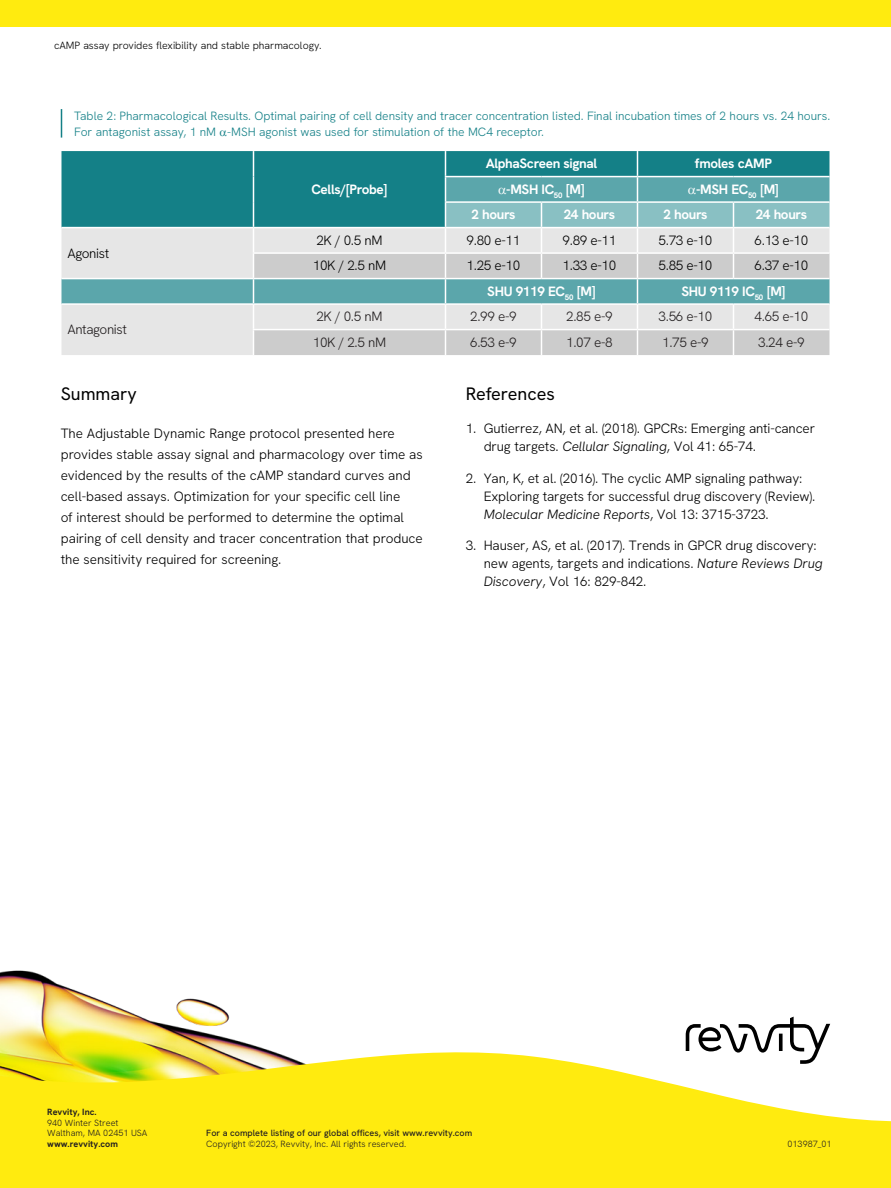
<style>
.page{position:relative;width:891px;height:1188px;background:#fff}
.page>*{position:absolute;margin:0;border:0;box-sizing:border-box;transform-origin:0 0}
.Sub_Head{font:18px "Hanken Grotesk";color:#000}
.Body_Number_Bullet{font:300 13.5px/18px "Hanken Grotesk";letter-spacing:-.01em;color:#000}
.Body_Copy{font:300 13.5px/21px "Hanken Grotesk";color:#000}
.Table_Head{font:700 13.5px "Hanken Grotesk";letter-spacing:-.025em;color:#fff}
.Table_Body_Black{font:300 13.5px "Hanken Grotesk";letter-spacing:-.025em;color:#000}
.Table_Body_Black-2{font:300 13.5px "Hanken Grotesk";letter-spacing:-.025em;color:#231f20}
.Table_Body_Black-3{font:700 13.5px "Hanken Grotesk";letter-spacing:-.025em;color:#fff}
.Captions{font:300 12px/16.5px "Hanken Grotesk";color:#148087}
.t1{font:300 10.5px "Hanken Grotesk";color:#000}
.t2{font:300 9px/10.5px "Hanken Grotesk";color:#231f20}
.t3{font:500 9px "Hanken Grotesk";color:#231f20}
.t4{font:700 9px "Hanken Grotesk";color:#231f20}
.s1{font-style:italic}
</style>
<div class="page">
<img style="left:0;top:970px;width:265px;height:79px">
<svg style="left:0;top:1049px;width:891px;height:139px;background:#fcec2f"></svg>
<div style="left:0;top:0;width:891px;height:26px;background:#ffeb0f"></div>
<svg style="left:686px;top:1017px;width:144px;height:47px"></svg>
<svg style="left:61px;top:109px;width:1px;height:29px"></svg>
<div style="left:62px;top:151px;width:383px;height:26px;background:#148087"></div>
<div style="left:62px;top:177px;width:383px;height:50px;background:#148087"></div>
<svg style="left:62px;top:228px;width:383px;height:127px;background:#d0dcdc"></svg>
<svg style="left:254px;top:254px;width:191px;height:101px;background:#b7c9ca"></svg>
<hr style="left:253px;top:252px;width:193px;height:2px;background:#fff">
<hr style="left:62px;top:278px;width:192px;height:1px;background:#fff">
<hr style="left:254px;top:278px;width:192px;height:1px;background:#fff">
<hr style="left:62px;top:303px;width:192px;height:2px;background:#fff">
<hr style="left:254px;top:303px;width:192px;height:2px;background:#fff">
<hr style="left:253px;top:329px;width:193px;height:1px;background:#fff">
<svg style="left:253px;top:151px;width:1px;height:204px"></svg>
<svg style="left:445px;top:151px;width:385px;height:204px;background:#9dc1c4"></svg>
<p class="t1" style="left:54px;top:39px;width:269px">cAMP assay provides flexibility and stable pharmacology.</p>
<p class="Captions" style="left:74px;top:107px;width:757px">Table 2: Pharmacological Results. Optimal pairing of cell density and tracer concentration listed. Final incubation times of 2 hours vs. 24 hours.<br>For antagonist assay, 1 nM -MSH agonist was used for stimulation of the MC4 receptor.</p>
<p class="Table_Body_Black" style="left:68px;top:244px;width:43px">Agonist</p>
<p class="Table_Body_Black-2" style="left:68px;top:321px;width:61px">Antagonist</p>
<p class="Table_Head" style="left:311px;top:180px;width:78px">Cells/[Probe]</p>
<p class="Table_Head" style="left:486px;top:155px;width:113px">AlphaScreen signal</p>
<p class="Table_Head" style="left:695px;top:155px;width:79px">fmoles cAMP</p>
<p class="Table_Head" style="left:506px;top:180px;width:80px">-MSH IC<sub>50</sub> [M]</p>
<p class="Table_Head" style="left:696px;top:180px;width:84px">-MSH EC<sub>50</sub> [M]</p>
<p class="Table_Body_Black-3" style="left:471px;top:206px;width:46px">2 hours</p>
<p class="Table_Body_Black-3" style="left:564px;top:206px;width:53px">24 hours</p>
<p class="Table_Body_Black-3" style="left:663px;top:206px;width:46px">2 hours</p>
<p class="Table_Body_Black-3" style="left:756px;top:206px;width:53px">24 hours</p>
<p class="Table_Body_Black" style="left:316px;top:231px;width:68px">2K / 0.5 nM</p>
<p class="Table_Body_Black" style="left:467px;top:231px;width:55px">9.80 e-11</p>
<p class="Table_Body_Black" style="left:563px;top:231px;width:55px">9.89 e-11</p>
<p class="Table_Body_Black" style="left:659px;top:231px;width:55px">5.73 e-10</p>
<p class="Table_Body_Black" style="left:755px;top:231px;width:55px">6.13 e-10</p>
<p class="Table_Body_Black" style="left:313px;top:257px;width:75px">10K / 2.5 nM</p>
<p class="Table_Body_Black" style="left:467px;top:257px;width:55px">1.25 e-10</p>
<p class="Table_Body_Black" style="left:563px;top:257px;width:55px">1.33 e-10</p>
<p class="Table_Body_Black" style="left:659px;top:257px;width:55px">5.85 e-10</p>
<p class="Table_Body_Black" style="left:755px;top:257px;width:55px">6.37 e-10</p>
<p class="Table_Head" style="left:487px;top:282px;width:110px">SHU 9119 EC<sub>50</sub> [M]</p>
<p class="Table_Head" style="left:681px;top:282px;width:106px">SHU 9119 IC<sub>50</sub> [M]</p>
<p class="Table_Body_Black-2" style="left:316px;top:308px;width:68px">2K / 0.5 nM</p>
<p class="Table_Body_Black-2" style="left:470px;top:308px;width:48px">2.99 e-9</p>
<p class="Table_Body_Black-2" style="left:566px;top:308px;width:48px">2.85 e-9</p>
<p class="Table_Body_Black-2" style="left:659px;top:308px;width:55px">3.56 e-10</p>
<p class="Table_Body_Black-2" style="left:755px;top:308px;width:55px">4.65 e-10</p>
<p class="Table_Body_Black-2" style="left:313px;top:333px;width:75px">10K / 2.5 nM</p>
<p class="Table_Body_Black-2" style="left:470px;top:333px;width:48px">6.53 e-9</p>
<p class="Table_Body_Black-2" style="left:566px;top:333px;width:48px">1.07 e-8</p>
<p class="Table_Body_Black-2" style="left:662px;top:333px;width:48px">1.75 e-9</p>
<p class="Table_Body_Black-2" style="left:758px;top:333px;width:48px">3.24 e-9</p>
<p class="Sub_Head" style="left:61px;top:382px;width:78px">Summary</p>
<p class="Body_Copy" style="left:61px;top:422px;width:364px">The Adjustable Dynamic Range protocol presented here provides stable assay signal and pharmacology over time as evidenced by the results of the cAMP standard curves and cell-based assays. Optimization for your specific cell line<br>of interest should be performed to determine the optimal pairing of cell density and tracer concentration that produce the sensitivity required for screening.</p>
<p class="Sub_Head" style="left:466px;top:382px;width:91px">References</p>
<p class="Body_Number_Bullet" style="left:484px;top:419px;width:333px;text-indent:-18px">1. Gutierrez, AN, et al. (2018). GPCRs: Emerging anti-cancer drug targets. <span class="s1">Cellular Signaling</span>, Vol 41: 65-74.</p>
<p class="Body_Number_Bullet" style="left:484px;top:469px;width:333px;text-indent:-18px">2. Yan, K, et al. (2016). The cyclic AMP signaling pathway:<br>Exploring targets for successful drug discovery (Review).<br><span class="s1">Molecular Medicine Reports</span>, Vol 13: 3715-3723.</p>
<p class="Body_Number_Bullet" style="left:484px;top:536px;width:341px;text-indent:-18px">3. Hauser, AS, et al. (2017). Trends in GPCR drug discovery: new agents, targets and indications. <span class="s1">Nature Reviews Drug<br>Discovery</span>, Vol 16: 829-842.</p>
<p class="t4" style="left:47px;top:1106px;width:51px">Revvity, Inc.</p>
<p class="t2" style="left:47px;top:1117px;width:102px">940 Winter Street<br>Waltham, MA 02451 USA</p>
<p class="t4" style="left:47px;top:1138px;width:72px">www.revvity.com</p>
<p class="t3" style="left:206px;top:1127px;width:268px">For a complete listing of our global offices, visit www.revvity.com</p>
<p class="t2" style="left:206px;top:1138px;width:202px">Copyright ©2023, Revvity, Inc. All rights reserved.</p>
<p class="t2" style="left:788px;top:1138px;width:45px">013987_01</p>
</div>
